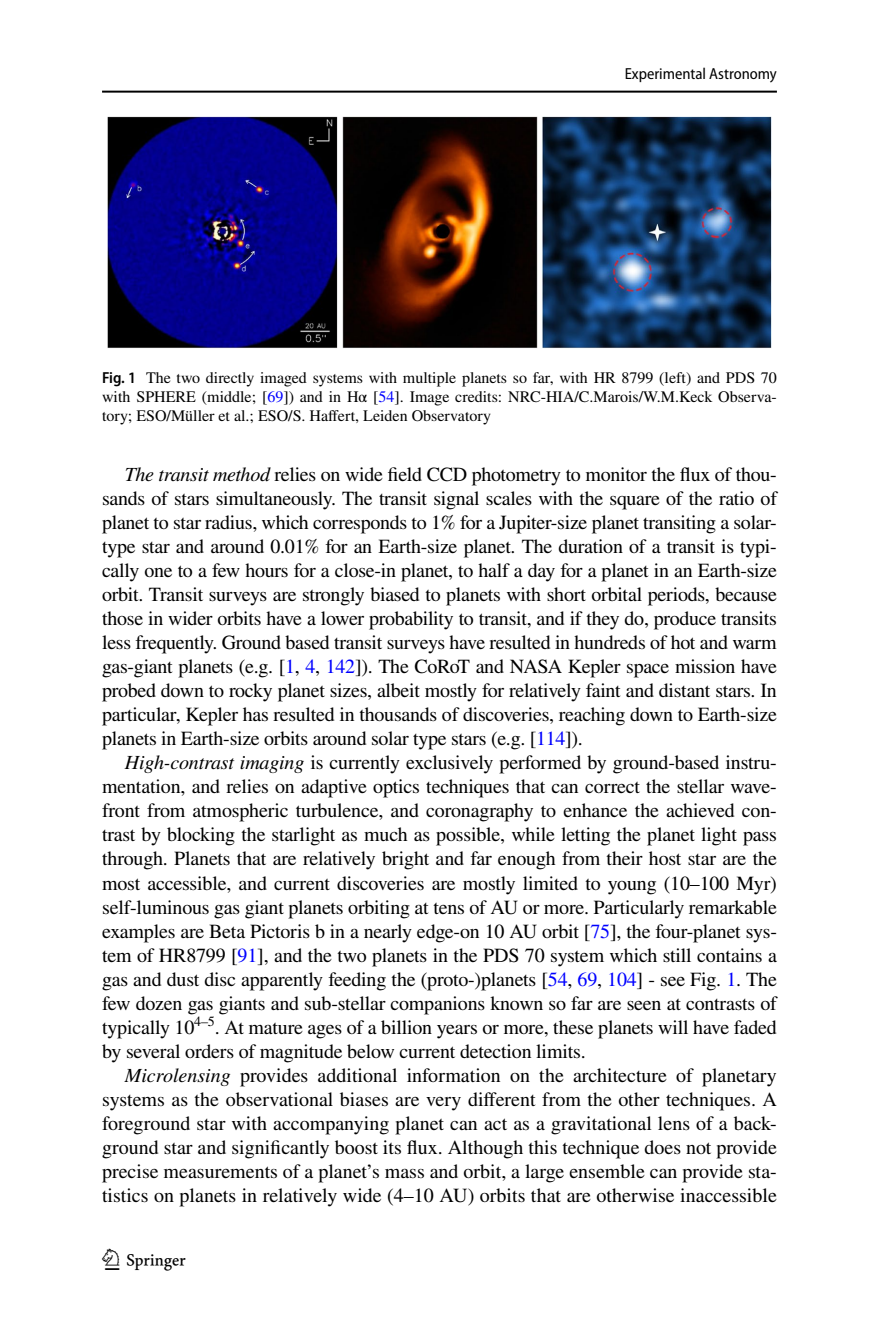
<style>
.page{position:relative;width:879px;height:1333px;background:#fff}
.page>*{position:absolute;margin:0;border:0;box-sizing:border-box;transform-origin:0 0}
.t1{font:30px "Springnew Regular 4";color:#000}
.t2{font:20px/24px "STIX";letter-spacing:-.01em;color:#000;text-align:justify}
.t3{font:16px/19px "STIX";color:#000;text-align:justify}
.t4{font:semi-condensed 16px "Myriad Pro";color:#000}
.s1{font-family:"Myriad Pro";font-weight:600;font-stretch:semi-condensed}
.s2{color:#00f}
.s3{font-style:italic}
</style>
<div class="page">
<hr style="left:102px;top:91px;width:675px;height:2px;background:#000">
<img style="left:108px;top:116px;width:663px;height:232px">
<p class="t4" style="left:625px;top:65px;width:154px">Experimental Astronomy</p>
<p class="t3" style="left:102px;top:369px;width:676px"><span class="s1">Fig. 1</span> The two directly imaged systems with multiple planets so far, with HR 8799 (left) and PDS 70 with SPHERE (middle; [<span class="s2">69</span>]) and in Hα [<span class="s2">54</span>]. Image credits: NRC-HIA/C.Marois/W.M.Keck Observa&shy;tory; ESO/Müller et al.; ESO/S. Haffert, Leiden Observatory</p>
<p class="t2" style="left:102px;top:464px;width:676px;text-indent:23px"><span class="s3">The transit method</span> relies on wide field CCD photometry to monitor the flux of thou&shy;sands of stars simultaneously. The transit signal scales with the square of the ratio of planet to star radius, which corresponds to 1% for a Jupiter-size planet transiting a solar&shy;type star and around 0.01% for an Earth-size planet. The duration of a transit is typi&shy;cally one to a few hours for a close-in planet, to half a day for a planet in an Earth-size orbit. Transit surveys are strongly biased to planets with short orbital periods, because those in wider orbits have a lower probability to transit, and if they do, produce transits less frequently. Ground based transit surveys have resulted in hundreds of hot and warm gas-giant planets (e.g. [<span class="s2">1</span>, <span class="s2">4</span>, <span class="s2">142</span>]). The CoRoT and NASA Kepler space mission have probed down to rocky planet sizes, albeit mostly for relatively faint and distant stars. In particular, Kepler has resulted in thousands of discoveries, reaching down to Earth-size planets in Earth-size orbits around solar type stars (e.g. [<span class="s2">114</span>]).</p>
<p class="t2" style="left:102px;top:752px;width:676px;text-indent:23px"><span class="s3">High-contrast imaging</span> is currently exclusively performed by ground-based instru&shy;mentation, and relies on adaptive optics techniques that can correct the stellar wave&shy;front from atmospheric turbulence, and coronagraphy to enhance the achieved con&shy;trast by blocking the starlight as much as possible, while letting the planet light pass through. Planets that are relatively bright and far enough from their host star are the most accessible, and current discoveries are mostly limited to young (10–100 Myr) self-luminous gas giant planets orbiting at tens of AU or more. Particularly remarkable examples are Beta Pictoris b in a nearly edge-on 10 AU orbit [<span class="s2">75</span>], the four-planet sys&shy;tem of HR8799 [<span class="s2">91</span>], and the two planets in the PDS 70 system which still contains a gas and dust disc apparently feeding the (proto-)planets [<span class="s2">54</span>, <span class="s2">69</span>, <span class="s2">104</span>] - see Fig. <span class="s2">1</span>. The few dozen gas giants and sub-stellar companions known so far are seen at contrasts of typically 10<sup>4–5</sup>. At mature ages of a billion years or more, these planets will have faded by several orders of magnitude below current detection limits.</p>
<p class="t2" style="left:102px;top:1064px;width:676px;text-indent:23px"><span class="s3">Microlensing</span> provides additional information on the architecture of planetary systems as the observational biases are very different from the other techniques. A foreground star with accompanying planet can act as a gravitational lens of a back&shy;ground star and significantly boost its flux. Although this technique does not provide precise measurements of a planet’s mass and orbit, a large ensemble can provide sta&shy;tistics on planets in relatively wide (4–10 AU) orbits that are otherwise inaccessible</p>
<h1 class="t1" style="left:105px;top:1248px;width:83px">1 3</h1>
</div>
